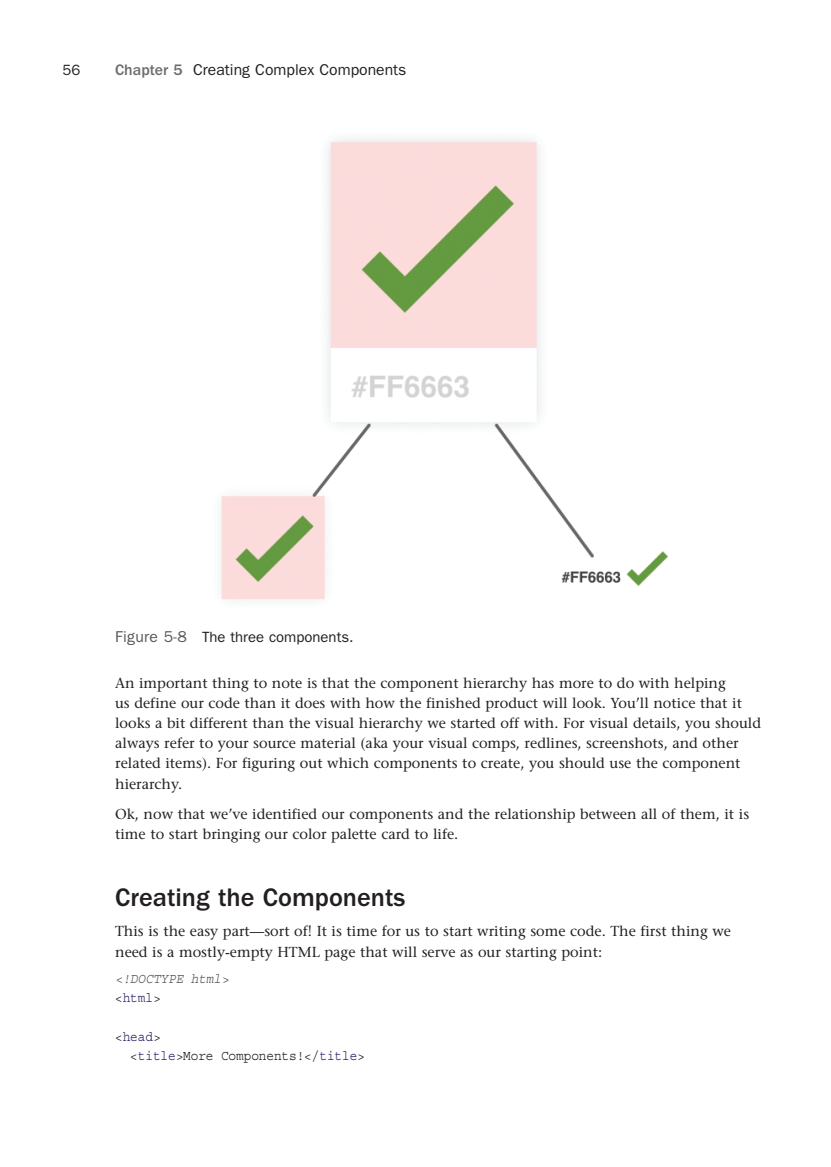
<style>
.page{position:relative;width:831px;height:1167px;background:#fff}
.page>*{position:absolute;margin:0;border:0;box-sizing:border-box;transform-origin:0 0}
.t1{font:500 26.25px "ITC Franklin Gothic Std";color:#231f20}
.t2{font:15.75px "ITC Franklin Gothic Std";color:#231f20}
.t3{font:14.88px "ITC Franklin Gothic Std";color:#231f20}
.t4{font:500 14.35px/20.1px "Stone Serif Std";color:#231f20}
.t5{font:14px/19.2px "Courier Std";color:#231f20;scale:.9 1}
.t6{font:italic 14px/19.2px "Courier Std";color:#57585a;scale:.9 1}
.s1{font-weight:500;color:#6c6d70}
.s2{font-size:15.75px;color:#57585a}
.s3{font-style:normal;color:#231f20}
.s4{font-style:normal;color:#30246a}
.s5{color:#30246a}
</style>
<div class="page">
<img style="left:221px;top:138px;width:446px;height:462px">
<p class="t3" style="left:63px;top:65px;width:19px">56</p>
<p class="t2" style="left:115px;top:64px;width:293px"><span class="s1">Chapter 5</span> Creating Complex Components</p>
<p class="t3" style="left:115px;top:631px;width:240px"><span class="s2">Figure 5-8</span> The three components.</p>
<p class="t4" style="left:115px;top:674px;width:647px">An important thing to note is that the component hierarchy has more to do with helping<br>us define our code than it does with how the finished product will look. You’ll notice that it looks a bit different than the visual hierarchy we started off with. For visual details, you should always refer to your source material (aka your visual comps, redlines, screenshots, and other related items). For figuring out which components to create, you should use the component hierarchy.</p>
<p class="t4" style="left:115px;top:805px;width:635px">Ok, now that we’ve identified our components and the relationship between all of them, it is time to start bringing our color palette card to life.</p>
<h1 class="t1" style="left:115px;top:888px;width:292px">Creating the Components</h1>
<p class="t4" style="left:115px;top:923px;width:617px">This is the easy part—sort of! It is time for us to start writing some code. The first thing we need is a mostly-empty HTML page that will serve as our starting point:</p>
<p class="t6" style="left:115px;top:970px;width:127px">&lt;!DOCTYPE html&gt; <span class="s3">&lt;</span><span class="s4">html</span><span class="s3">&gt;</span></p>
<p class="t5" style="left:130px;top:1028px;width:262px;text-indent:-15px">&lt;<span class="s5">head</span>&gt;<br>&lt;<span class="s5">title</span>&gt;More Components!&lt;/<span class="s5">title</span>&gt;</p>
</div>
